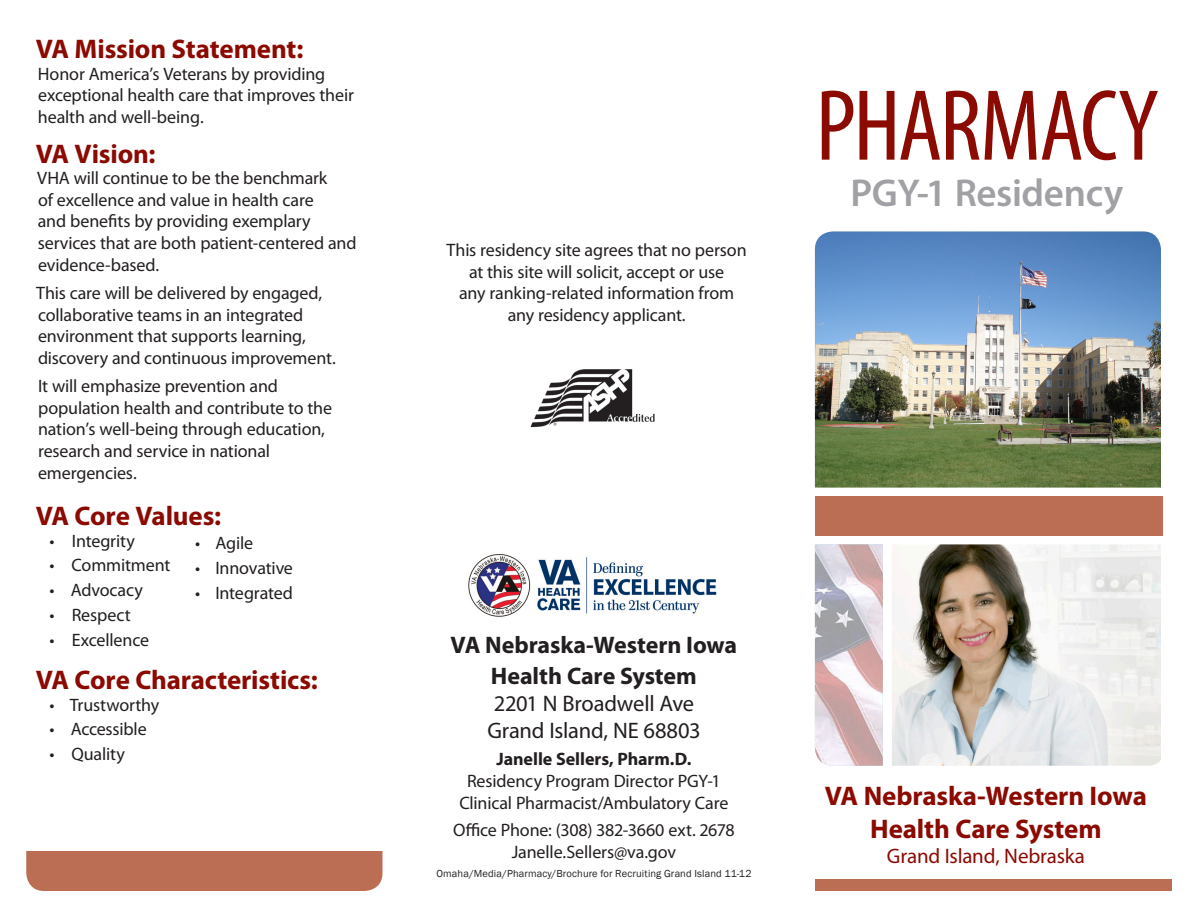
<style>
.page{position:relative;width:1188px;height:918px;background:#fff}
.page>*{position:absolute;margin:0;border:0;box-sizing:border-box;transform-origin:0 0}
.t1{font:condensed 102px "Myriad Pro";letter-spacing:-.025em;color:#8b0a02}
.t2{font:600 39px "Myriad Pro";letter-spacing:-.01em;color:#a1a1a5}
.Headlines{font:700 27px "Myriad Pro";letter-spacing:-.005em;color:#8b0a02}
.Headlines-2{font:700 24px "Myriad Pro";letter-spacing:-.005em;color:#231f20}
.Body{font:22.5px "Myriad Pro";letter-spacing:-.01em;color:#231f20}
.t3{font:21px "Myriad Pro";letter-spacing:-.005em;color:#8b0a02}
.Body-2{font:18px/21.6px "Myriad Pro";letter-spacing:-.01em;color:#231f20}
.Body-3{font:700 18px "Myriad Pro";letter-spacing:-.005em;color:#231f20}
.t4{font:10.5px "Franklin Gothic";letter-spacing:.015em;color:#231f20}
</style>
<div class="page">
<img style="left:815px;top:544px;width:68px;height:222px">
<img style="left:530px;top:369px;width:125px;height:59px">
<img style="left:468px;top:554px;width:249px;height:63px">
<div style="left:815px;top:496px;width:348px;height:40px;background:#bc6e55"></div>
<div style="left:26px;top:851px;width:356px;height:40px;background:#bc6e55"></div>
<div style="left:815px;top:879px;width:356px;height:12px;background:#bc6e55"></div>
<img style="left:892px;top:544px;width:269px;height:222px">
<img style="left:815px;top:231px;width:346px;height:257px">
<p class="Headlines" style="left:36px;top:31px;width:269px">VA Mission Statement:</p>
<p class="Body-2" style="left:38px;top:63px;width:318px">Honor America’s Veterans by providing exceptional health care that improves their health and well-being.</p>
<p class="Headlines" style="left:36px;top:136px;width:121px">VA Vision:</p>
<p class="Body-2" style="left:37px;top:167px;width:321px">VHA will continue to be the benchmark<br>of excellence and value in health care<br>and benefits by providing exemplary services that are both patient-centered and evidence-based.</p>
<p class="Body-2" style="left:36px;top:282px;width:301px">This care will be delivered by engaged, collaborative teams in an integrated environment that supports learning, discovery and continuous improvement.</p>
<p class="Body-2" style="left:38px;top:375px;width:296px">It will emphasize prevention and population health and contribute to the nation’s well-being through education, research and service in national emergencies.</p>
<p class="Headlines" style="left:36px;top:498px;width:187px">VA Core Values:</p>
<p class="Body-2" style="left:50px;top:529px;width:87px">• Integrity</p>
<p class="Body-2" style="left:50px;top:554px;width:122px">• Commitment</p>
<p class="Body-2" style="left:50px;top:579px;width:95px">• Advocacy</p>
<p class="Body-2" style="left:50px;top:604px;width:83px">• Respect</p>
<p class="Body-2" style="left:50px;top:629px;width:101px">• Excellence</p>
<p class="Headlines" style="left:36px;top:662px;width:284px">VA Core Characteristics:</p>
<p class="Body-2" style="left:50px;top:693px;width:111px">• Trustworthy</p>
<p class="Body-2" style="left:50px;top:718px;width:99px">• Accessible</p>
<p class="Body-2" style="left:50px;top:743px;width:77px">• Quality</p>
<p class="Body-2" style="left:195px;top:532px;width:59px">• Agile</p>
<p class="Body-2" style="left:195px;top:557px;width:99px">• Innovative</p>
<p class="Body-2" style="left:195px;top:582px;width:99px">• Integrated</p>
<p class="Body-2" style="left:447px;top:239px;width:302px;text-align:center">This residency site agrees that no person at this site will solicit, accept or use<br>any ranking-related information from any residency applicant.</p>
<p class="t1" style="left:816px;top:64px;width:344px">PHARMACY</p>
<p class="t2" style="left:851px;top:169px;width:274px">PGY-1 Residency</p>
<p class="Headlines-2" style="left:451px;top:629px;width:288px">VA Nebraska-Western Iowa</p>
<p class="Headlines-2" style="left:491px;top:660px;width:207px">Health Care System</p>
<p class="Body" style="left:494px;top:689px;width:202px">2201 N Broadwell Ave</p>
<p class="Body" style="left:487px;top:716px;width:215px">Grand Island, NE 68803</p>
<p class="Body-3" style="left:496px;top:748px;width:196px">Janelle Sellers, Pharm.D.</p>
<p class="Body-2" style="left:467px;top:770px;width:255px">Residency Program Director PGY-1</p>
<p class="Body-2" style="left:459px;top:791px;width:270px">Clinical Pharmacist/Ambulatory Care</p>
<p class="Body-2" style="left:453px;top:819px;width:283px">Office Phone: (308) 382-3660 ext. 2678</p>
<p class="Body-2" style="left:512px;top:841px;width:166px">Janelle.Sellers@va.gov</p>
<p class="t4" style="left:436px;top:867px;width:317px">Omaha/Media/Pharmacy/Brochure for Recruiting Grand Island 11-12</p>
<p class="Headlines" style="left:825px;top:779px;width:324px">VA Nebraska-Western Iowa</p>
<p class="Headlines" style="left:870px;top:811px;width:233px">Health Care System</p>
<p class="t3" style="left:887px;top:843px;width:199px">Grand Island, Nebraska</p>
</div>
